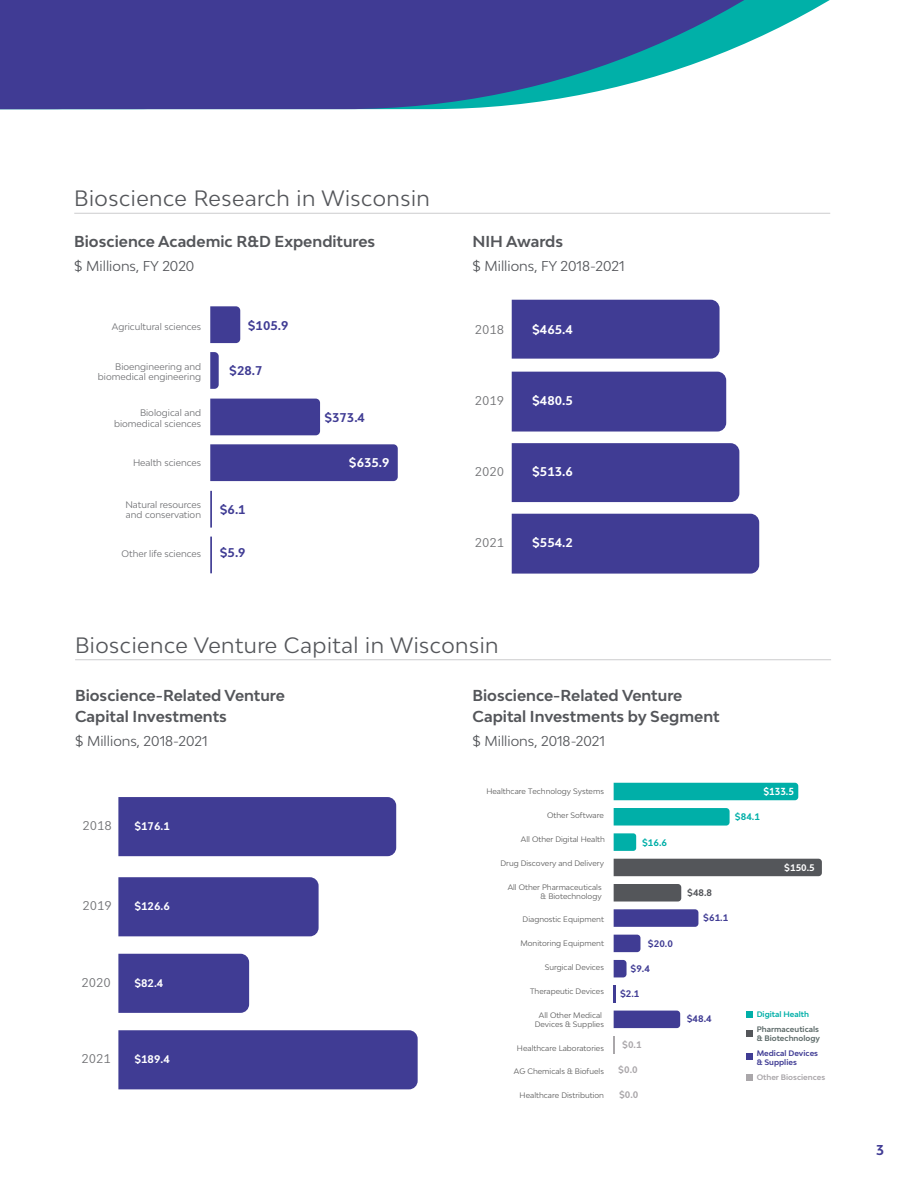
<style>
.page{position:relative;width:918px;height:1188px;background:#fff}
.page>*{position:absolute;margin:0;border:0;box-sizing:border-box;transform-origin:0 0}
.t1{font:21px "Bw Modelica";letter-spacing:.025em;color:#54565a}
.t2{font:700 15px/21px "Bw Modelica";color:#54565a}
.t3{font:13.5px "Bw Modelica";color:#54565a}
.t4{font:700 13.5px "Bw Modelica";color:#403b94}
.t5{font:12px "Bw Modelica";color:#6e6f72}
.t6{font:700 12px "Bw Modelica";color:#fff}
.t7{font:700 12px "Bw Modelica";color:#403c94}
.t8{font:700 10.5px "Bw Modelica";color:#fff}
.t9{font:700 9.6px "Bw Modelica";color:#fff;scale:.93 1}
.t10{font:9px/10.8px "Bw Modelica";color:#6e6f72;text-align:right}
.t11{font:700 9px "Bw Modelica";color:#403c94}
.t12{font:700 9px "Bw Modelica";color:#aaa7aa}
.t13{font:700 9px "Bw Modelica";color:#00afa8}
.t14{font:700 9px "Bw Modelica";color:#fff}
.t15{font:700 9px "Bw Modelica";color:#54565a}
.t16{font:7.5px/9px "Bw Modelica";color:#5a5a5a;text-align:center}
.t17{font:700 7.5px/9px "Bw Modelica";color:#5e6b6a}
.t18{font:700 7.5px/9px "Bw Modelica";color:#403c94}
.t19{font:700 7.5px "Bw Modelica";color:#aaa7aa}
.t20{font:700 7.5px "Bw Modelica";color:#00afa8}
</style>
<div class="page">
<svg style="left:0;top:0;width:830px;height:109px;fill:#403b94"></svg>
<hr style="left:74px;top:213px;width:756px;height:1px;background:#ccccce">
<hr style="left:75px;top:659px;width:756px;height:1px;background:#ccccce">
<div style="left:118px;top:1030px;width:300px;height:59px;background:#403c94"></div>
<div style="left:118px;top:954px;width:131px;height:59px;background:#403c94"></div>
<div style="left:118px;top:877px;width:201px;height:59px;background:#403c94"></div>
<div style="left:118px;top:797px;width:278px;height:59px;background:#403c94"></div>
<svg style="left:614px;top:808px;width:116px;height:18px;background:#08b1aa"></svg>
<svg style="left:614px;top:833px;width:22px;height:18px"></svg>
<div style="left:614px;top:859px;width:208px;height:17px;background:#54565a"></div>
<svg style="left:614px;top:909px;width:84px;height:18px;background:#454196"></svg>
<div style="left:614px;top:783px;width:184px;height:17px;background:#00afa8"></div>
<svg style="left:614px;top:935px;width:26px;height:17px"></svg>
<svg style="left:614px;top:1011px;width:66px;height:17px"></svg>
<svg style="left:614px;top:1036px;width:1px;height:17px"></svg>
<svg style="left:614px;top:884px;width:67px;height:18px"></svg>
<svg style="left:614px;top:960px;width:13px;height:17px"></svg>
<svg style="left:614px;top:985px;width:2px;height:18px"></svg>
<div style="left:746px;top:1011px;width:7px;height:7px;background:#00afa8"></div>
<div style="left:746px;top:1030px;width:7px;height:7px;background:#54565a"></div>
<div style="left:746px;top:1053px;width:7px;height:7px;background:#403c94"></div>
<div style="left:746px;top:1074px;width:7px;height:7px;background:#aaa7aa"></div>
<svg style="left:512px;top:300px;width:247px;height:274px;fill:#403c94"></svg>
<svg style="left:210px;top:306px;width:188px;height:267px"></svg>
<h1 class="t1" style="left:74px;top:185px;width:357px">Bioscience Research in Wisconsin</h1>
<h2 class="t2" style="left:74px;top:231px;width:303px">Bioscience Academic R&amp;D Expenditures</h2>
<h3 class="t3" style="left:74px;top:258px;width:122px">$ Millions, FY 2020</h3>
<p class="t10" style="left:112px;top:321px;width:91px">Agricultural sciences</p>
<p class="t10" style="left:98px;top:361px;width:105px">Bioengineering and biomedical engineering</p>
<p class="t10" style="left:114px;top:407px;width:89px">Biological and biomedical sciences</p>
<p class="t10" style="left:133px;top:457px;width:70px">Health sciences</p>
<p class="t10" style="left:125px;top:499px;width:77px;text-align:left">Natural resources and conservation</p>
<p class="t10" style="left:122px;top:548px;width:81px">Other life sciences</p>
<h3 class="t7" style="left:248px;top:318px;width:42px">$105.9</h3>
<h3 class="t7" style="left:229px;top:363px;width:35px">$28.7</h3>
<h3 class="t7" style="left:220px;top:502px;width:27px">$6.1</h3>
<h3 class="t7" style="left:220px;top:545px;width:27px">$5.9</h3>
<h3 class="t7" style="left:324px;top:410px;width:42px">$373.4</h3>
<h3 class="t6" style="left:349px;top:454px;width:42px">$635.9</h3>
<h2 class="t2" style="left:472px;top:231px;width:92px">NIH Awards</h2>
<h3 class="t3" style="left:472px;top:258px;width:154px">$ Millions, FY 2018-2021</h3>
<h3 class="t5" style="left:475px;top:321px;width:31px">2018</h3>
<h3 class="t6" style="left:532px;top:321px;width:42px">$465.4</h3>
<h3 class="t5" style="left:475px;top:393px;width:31px">2019</h3>
<h3 class="t6" style="left:532px;top:393px;width:42px">$480.5</h3>
<h3 class="t5" style="left:475px;top:464px;width:31px">2020</h3>
<h3 class="t6" style="left:532px;top:464px;width:42px">$513.6</h3>
<h3 class="t5" style="left:475px;top:535px;width:31px">2021</h3>
<h3 class="t6" style="left:532px;top:535px;width:42px">$554.2</h3>
<h1 class="t1" style="left:75px;top:631px;width:425px">Bioscience Venture Capital in Wisconsin</h1>
<h2 class="t2" style="left:75px;top:685px;width:211px">Bioscience-Related Venture<br>Capital Investments</h2>
<h3 class="t3" style="left:75px;top:732px;width:134px">$ Millions, 2018-2021</h3>
<h3 class="t5" style="left:82px;top:818px;width:31px">2018</h3>
<h3 class="t8" style="left:134px;top:819px;width:37px">$176.1</h3>
<h3 class="t5" style="left:82px;top:898px;width:31px">2019</h3>
<h3 class="t8" style="left:134px;top:899px;width:37px">$126.6</h3>
<h3 class="t5" style="left:81px;top:974px;width:31px">2020</h3>
<h3 class="t8" style="left:134px;top:976px;width:31px">$82.4</h3>
<h3 class="t5" style="left:81px;top:1051px;width:31px">2021</h3>
<h3 class="t8" style="left:134px;top:1052px;width:37px">$189.4</h3>
<h2 class="t2" style="left:472px;top:685px;width:249px">Bioscience-Related Venture<br>Capital Investments by Segment</h2>
<h3 class="t3" style="left:472px;top:732px;width:134px">$ Millions, 2018-2021</h3>
<p class="t16" style="left:486px;top:787px;width:119px">Healthcare Technology Systems</p>
<p class="t9" style="left:763px;top:785px;width:34px">$133.5</p>
<p class="t16" style="left:547px;top:811px;width:58px">Other Software</p>
<p class="t13" style="left:735px;top:811px;width:26px">$84.1</p>
<p class="t16" style="left:521px;top:835px;width:85px">All Other Digital Health</p>
<p class="t13" style="left:642px;top:836px;width:26px">$16.6</p>
<p class="t16" style="left:501px;top:858px;width:105px">Drug Discovery and Delivery</p>
<p class="t16" style="left:508px;top:882px;width:96px;text-align:right">All Other Pharmaceuticals &amp; Biotechnology</p>
<p class="t16" style="left:523px;top:915px;width:83px">Diagnostic Equipment</p>
<p class="t16" style="left:520px;top:939px;width:85px">Monitoring Equipment</p>
<p class="t16" style="left:545px;top:963px;width:61px">Surgical Devices</p>
<p class="t16" style="left:530px;top:986px;width:75px">Therapeutic Devices</p>
<p class="t11" style="left:648px;top:937px;width:26px">$20.0</p>
<p class="t11" style="left:631px;top:963px;width:21px">$9.4</p>
<p class="t11" style="left:620px;top:988px;width:21px">$2.1</p>
<p class="t15" style="left:687px;top:887px;width:26px">$48.8</p>
<p class="t11" style="left:703px;top:912px;width:26px">$61.1</p>
<p class="t14" style="left:784px;top:862px;width:32px">$150.5</p>
<p class="t16" style="left:535px;top:1010px;width:71px">All Other Medical<br>Devices &amp; Supplies</p>
<p class="t16" style="left:517px;top:1043px;width:89px">Healthcare Laboratories</p>
<p class="t16" style="left:514px;top:1067px;width:92px">AG Chemicals &amp; Biofuels</p>
<p class="t16" style="left:520px;top:1091px;width:86px">Healthcare Distribution</p>
<p class="t12" style="left:622px;top:1039px;width:21px">$0.1</p>
<p class="t12" style="left:618px;top:1064px;width:21px">$0.0</p>
<p class="t12" style="left:619px;top:1089px;width:21px">$0.0</p>
<p class="t11" style="left:687px;top:1013px;width:26px">$48.4</p>
<p class="t20" style="left:757px;top:1009px;width:54px">Digital Health</p>
<p class="t17" style="left:757px;top:1024px;width:65px">Pharmaceuticals &amp; Biotechnology</p>
<p class="t18" style="left:757px;top:1048px;width:63px">Medical Devices &amp; Supplies</p>
<p class="t19" style="left:757px;top:1072px;width:70px">Other Biosciences</p>
<h3 class="t4" style="left:876px;top:1141px;width:9px">3</h3>
</div>
